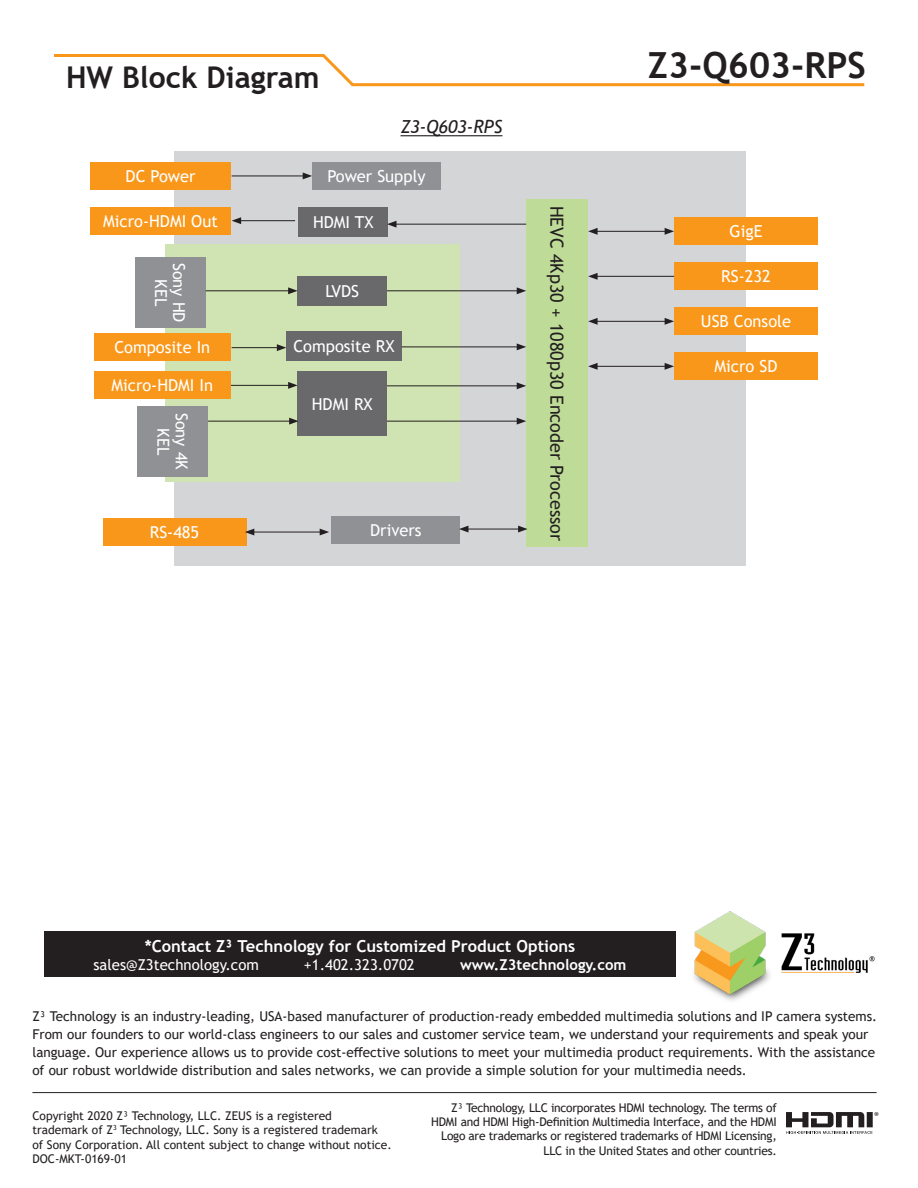
<style>
.page{position:relative;width:918px;height:1188px;background:#fff}
.page>*{position:absolute;margin:0;border:0;box-sizing:border-box;transform-origin:0 0}
.t1{font:700 36px "Trebuchet MS";color:#231f20}
.t2{font:700 30px "Trebuchet MS";color:#231f20}
.t3{font:18px "Trebuchet MS";color:#231f20}
.t4{font:italic 18px "Trebuchet MS";color:#231f20}
.t5{font:16.5px/18px "Trebuchet MS";color:#fff;text-align:center}
.t6{font:700 16.5px "Trebuchet MS";color:#fff}
.t7{font:15px "Trebuchet MS";color:#fff}
.t8{font:700 15px "Trebuchet MS";color:#fff}
.t9{font:13.5px/18px "Trebuchet MS";color:#231f20}
.t10{font:12px/14.4px "Trebuchet MS";letter-spacing:-.02em;color:#231f20;text-align:right}
.t11{font:12px "Trebuchet MS";color:#231f20}
.t12{font:11.55px "Myriad Pro";color:#231f20}
</style>
<div class="page">
<div style="left:175px;top:152px;width:571px;height:414px;background:#d4d5d7"></div>
<div style="left:166px;top:244px;width:294px;height:238px;background:#cfe4b2"></div>
<hr style="left:32px;top:1092px;width:845px;height:1px;background:#231f20">
<svg style="left:54px;top:54px;width:811px;height:33px"></svg>
<div style="left:91px;top:162px;width:140px;height:28px;background:#f9971a"></div>
<div style="left:526px;top:200px;width:62px;height:347px;background:#bedc97"></div>
<div style="left:135px;top:257px;width:71px;height:71px;background:#8f9194"></div>
<svg style="left:786px;top:1112px;width:87px;height:22px"></svg>
<hr style="left:232px;top:347px;width:47px;height:1px;background:#231f20">
<svg style="left:277px;top:344px;width:9px;height:7px"></svg>
<div style="left:312px;top:162px;width:129px;height:28px;background:#8f9194"></div>
<hr style="left:232px;top:176px;width:73px;height:1px;background:#231f20">
<svg style="left:303px;top:172px;width:9px;height:7px"></svg>
<div style="left:44px;top:931px;width:632px;height:46px;background:#231f20"></div>
<img style="left:694px;top:911px;width:181px;height:90px">
<div style="left:298px;top:276px;width:89px;height:29px;background:#69696c"></div>
<div style="left:298px;top:371px;width:89px;height:65px;background:#69696c"></div>
<div style="left:286px;top:332px;width:116px;height:29px;background:#69696c"></div>
<hr style="left:206px;top:290px;width:85px;height:1px;background:#231f20">
<svg style="left:288px;top:287px;width:10px;height:7px"></svg>
<div style="left:103px;top:518px;width:143px;height:28px;background:#f9971a"></div>
<div style="left:332px;top:516px;width:128px;height:28px;background:#8f9194"></div>
<div style="left:674px;top:218px;width:144px;height:27px;background:#f9971a"></div>
<div style="left:674px;top:263px;width:144px;height:27px;background:#f9971a"></div>
<div style="left:674px;top:308px;width:144px;height:27px;background:#f9971a"></div>
<div style="left:674px;top:353px;width:144px;height:27px;background:#f9971a"></div>
<hr style="left:595px;top:231px;width:72px;height:1px;background:#231f20">
<svg style="left:588px;top:228px;width:10px;height:7px"></svg>
<svg style="left:665px;top:228px;width:9px;height:7px"></svg>
<hr style="left:595px;top:276px;width:79px;height:1px;background:#231f20">
<svg style="left:588px;top:273px;width:10px;height:7px"></svg>
<hr style="left:595px;top:321px;width:72px;height:1px;background:#231f20">
<svg style="left:588px;top:318px;width:10px;height:7px"></svg>
<svg style="left:665px;top:318px;width:9px;height:7px"></svg>
<hr style="left:595px;top:366px;width:72px;height:1px;background:#231f20">
<svg style="left:588px;top:363px;width:10px;height:7px"></svg>
<svg style="left:665px;top:363px;width:9px;height:7px"></svg>
<hr style="left:401px;top:135px;width:101px;height:1px;background:#231f20">
<hr style="left:231px;top:385px;width:60px;height:1px;background:#231f20">
<svg style="left:288px;top:382px;width:10px;height:7px"></svg>
<hr style="left:387px;top:385px;width:132px;height:1px;background:#231f20">
<svg style="left:517px;top:382px;width:9px;height:7px"></svg>
<hr style="left:402px;top:347px;width:117px;height:1px;background:#231f20">
<svg style="left:517px;top:343px;width:9px;height:7px"></svg>
<hr style="left:252px;top:532px;width:70px;height:1px;background:#231f20">
<svg style="left:245px;top:529px;width:9px;height:6px"></svg>
<svg style="left:320px;top:529px;width:9px;height:6px"></svg>
<div style="left:91px;top:207px;width:140px;height:27px;background:#f9971a"></div>
<div style="left:94px;top:372px;width:137px;height:27px;background:#f9971a"></div>
<div style="left:137px;top:406px;width:71px;height:70px;background:#8f9194"></div>
<div style="left:94px;top:334px;width:137px;height:27px;background:#f9971a"></div>
<hr style="left:387px;top:290px;width:132px;height:1px;background:#231f20">
<svg style="left:517px;top:287px;width:9px;height:7px"></svg>
<hr style="left:208px;top:421px;width:84px;height:1px;background:#231f20">
<svg style="left:289px;top:418px;width:10px;height:7px"></svg>
<div style="left:299px;top:207px;width:89px;height:29px;background:#69696c"></div>
<hr style="left:239px;top:220px;width:56px;height:1px;background:#231f20">
<svg style="left:232px;top:217px;width:9px;height:7px"></svg>
<hr style="left:394px;top:224px;width:132px;height:1px;background:#231f20">
<svg style="left:387px;top:221px;width:10px;height:7px"></svg>
<hr style="left:466px;top:529px;width:54px;height:1px;background:#231f20">
<svg style="left:459px;top:526px;width:9px;height:7px"></svg>
<svg style="left:518px;top:526px;width:10px;height:7px"></svg>
<hr style="left:387px;top:421px;width:132px;height:1px;background:#231f20">
<svg style="left:517px;top:418px;width:9px;height:7px"></svg>
<p class="t2" style="left:66px;top:58px;width:255px">HW Block Diagram</p>
<p class="t4" style="left:401px;top:116px;width:103px">Z3-Q603-RPS</p>
<p class="t5" style="left:126px;top:167px;width:71px">DC Power</p>
<p class="t5" style="left:327px;top:167px;width:100px">Power Supply</p>
<p class="t5" style="left:103px;top:212px;width:116px">Micro-HDMI Out</p>
<p class="t5" style="left:188px;top:263px;width:61px;rotate:90deg">Sony HD<br>KEL</p>
<p class="t5" style="left:114px;top:338px;width:97px">Composite In</p>
<p class="t5" style="left:111px;top:376px;width:103px">Micro-HDMI In</p>
<p class="t5" style="left:191px;top:413px;width:59px;rotate:90deg">Sony 4K<br>KEL</p>
<p class="t5" style="left:313px;top:213px;width:62px">HDMI TX</p>
<p class="t5" style="left:325px;top:282px;width:35px">LVDS</p>
<p class="t5" style="left:293px;top:337px;width:103px">Composite RX</p>
<p class="t5" style="left:312px;top:395px;width:62px">HDMI RX</p>
<p class="t5" style="left:150px;top:523px;width:51px">RS-485</p>
<p class="t5" style="left:370px;top:521px;width:53px">Drivers</p>
<p class="t3" style="left:568px;top:206px;width:337px;rotate:90deg">HEVC 4Kp30 + 1080p30 Encoder Processor</p>
<p class="t1" style="left:648px;top:43px;width:220px">Z3-Q603-RPS</p>
<p class="t5" style="left:730px;top:222px;width:34px">GigE</p>
<p class="t5" style="left:721px;top:267px;width:51px">RS-232</p>
<p class="t5" style="left:701px;top:312px;width:92px">USB Console</p>
<p class="t5" style="left:715px;top:357px;width:64px">Micro SD</p>
<p class="t6" style="left:145px;top:935px;width:432px">*Contact Z³ Technology for Customized Product Options</p>
<p class="t7" style="left:94px;top:955px;width:167px">sales@Z3technology.com</p>
<p class="t7" style="left:304px;top:955px;width:112px">+1.402.323.0702</p>
<p class="t8" style="left:460px;top:955px;width:168px">www.Z3technology.com</p>
<p class="t9" style="left:32px;top:1007px;width:846px">Z³ Technology is an industry-leading, USA-based manufacturer of production-ready embedded multimedia solutions and IP camera systems.<br>From our founders to our world-class engineers to our sales and customer service team, we understand your requirements and speak your language. Our experience allows us to provide cost-effective solutions to meet your multimedia product requirements. With the assistance of our robust worldwide distribution and sales networks, we can provide a simple solution for your multimedia needs.</p>
<p class="t11" style="left:32px;top:1108px;width:301px">Copyright 2020 Z³ Technology, LLC. ZEUS is a registered</p>
<p class="t11" style="left:32px;top:1123px;width:347px">trademark of Z<sup>3</sup> Technology, LLC. Sony is a registered trademark</p>
<p class="t11" style="left:32px;top:1137px;width:361px">of Sony Corporation. All content subject to change without notice.</p>
<p class="t11" style="left:32px;top:1151px;width:96px">DOC-MKT-0169-01</p>
<p class="t10" style="left:431px;top:1100px;width:347px">Z³ Technology, LLC incorporates HDMI technology. The terms of HDMI and HDMI High-Definition Multimedia Interface, and the HDMI Logo are trademarks or registered trademarks of HDMI Licensing, LLC in the United States and other countries.</p>
<p class="t12" style="left:874px;top:1109px;width:6px">®</p>
</div>
